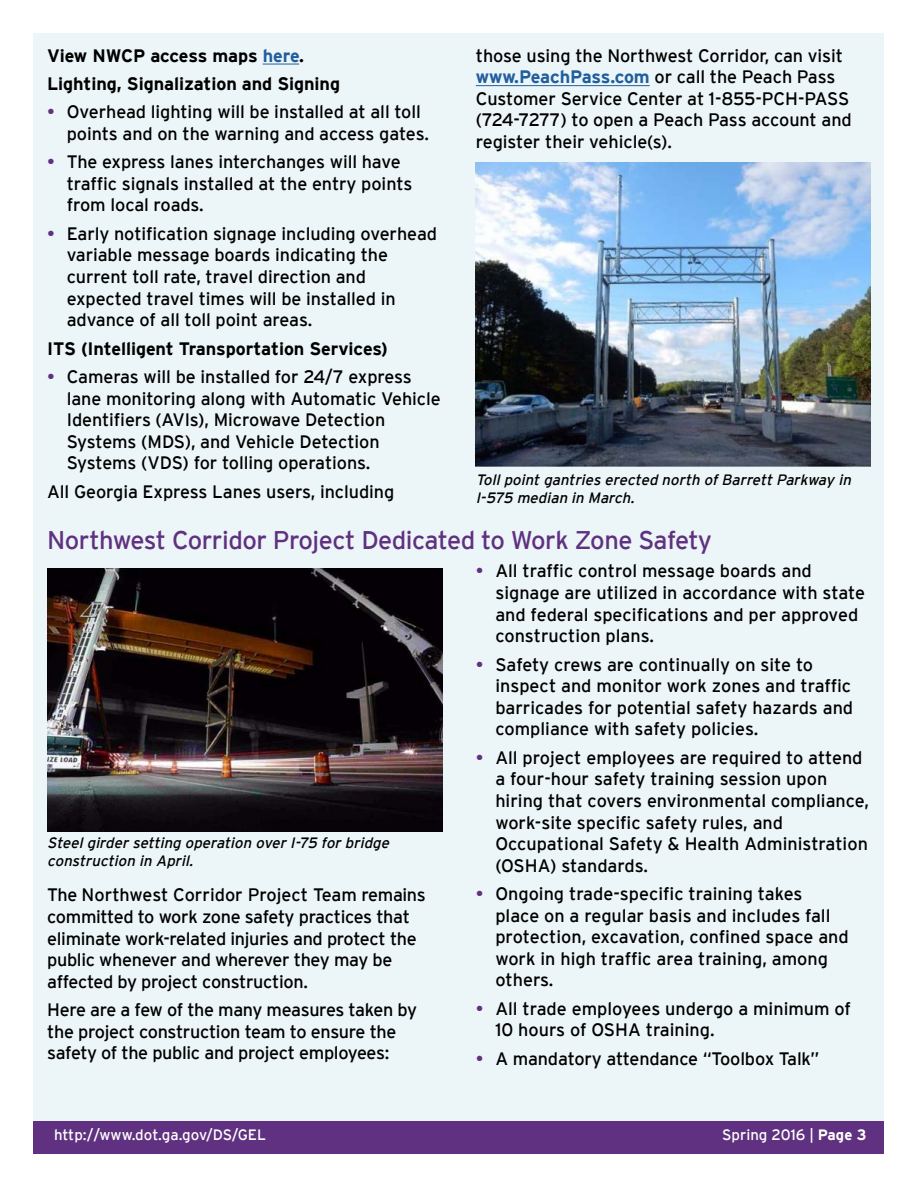
<style>
.page{position:relative;width:918px;height:1188px;background:#fff}
.page>*{position:absolute;margin:0;border:0;box-sizing:border-box;transform-origin:0 0}
.t1{font:25.5px "Interstate";letter-spacing:-.02em;color:#5f3180}
.t2{font:18px/21.6px "Interstate";letter-spacing:-.005em;color:#000}
.t3{font:700 18px/28.3px "Interstate";letter-spacing:-.005em;color:#000}
.t4{font:italic 15px/18px "Interstate";color:#000}
.t5{font:15px "Interstate";color:#fff}
.s1{color:#215e9e}
.s2{color:#5f3180}
.s3{font-weight:700;color:#215e9e}
.s4{font-weight:700}
</style>
<div class="page">
<div style="left:34px;top:34px;width:850px;height:1092px;background:#ecf6f8"></div>
<div style="left:34px;top:1121px;width:850px;height:33px;background:#5f3180"></div>
<hr style="left:263px;top:64px;width:36px;height:1px;background:#215e9e">
<hr style="left:476px;top:85px;width:174px;height:1px;background:#215e9e">
<img style="left:476px;top:162px;width:395px;height:305px">
<img style="left:47px;top:568px;width:395px;height:263px">
<p class="t3" style="left:47px;top:41px;width:294px">View NWCP access maps <span class="s1">here</span>.<br>Lighting, Signalization and Signing</p>
<p class="t2" style="left:67px;top:101px;width:364px;text-indent:-19px"><span class="s2">•</span> Overhead lighting will be installed at all toll points and on the warning and access gates.</p>
<p class="t2" style="left:67px;top:151px;width:347px;text-indent:-19px"><span class="s2">•</span> The express lanes interchanges will have traffic signals installed at the entry points from local roads.</p>
<p class="t2" style="left:67px;top:223px;width:372px;text-indent:-19px"><span class="s2">•</span> Early notification signage including overhead variable message boards indicating the current toll rate, travel direction and expected travel times will be installed in advance of all toll point areas.</p>
<p class="t3" style="left:47px;top:334px;width:342px">ITS (Intelligent Transportation Services)</p>
<p class="t2" style="left:67px;top:366px;width:376px;text-indent:-19px"><span class="s2">•</span> Cameras will be installed for 24/7 express lane monitoring along with Automatic Vehicle Identifiers (AVIs), Microwave Detection Systems (MDS), and Vehicle Detection Systems (VDS) for tolling operations.</p>
<p class="t2" style="left:47px;top:480px;width:349px">All Georgia Express Lanes users, including</p>
<p class="t2" style="left:476px;top:44px;width:377px">those using the Northwest Corridor, can visit <span class="s3">www.PeachPass.com</span> or call the Peach Pass Customer Service Center at 1-855-PCH-PASS (724-7277) to open a Peach Pass account and register their vehicle(s).</p>
<p class="t4" style="left:476px;top:471px;width:380px">Tollpointgantries erected north ofBarrettParkway in<br>I-575 median in March.</p>
<h1 class="t1" style="left:47px;top:526px;width:666px">Northwest Corridor Project Dedicated to Work Zone Safety</h1>
<p class="t4" style="left:47px;top:833px;width:347px">Steelgirdersetting operation overI-75 forbridge construction in April.</p>
<p class="t2" style="left:47px;top:884px;width:380px">The Northwest Corridor Project Team remains committed to work zone safety practices that eliminate work-related injuries and protect the public whenever and wherever they may be affected by project construction.</p>
<p class="t2" style="left:47px;top:999px;width:371px">Here are a few of the many measures taken by the project construction team to ensure the safety of the public and project employees:</p>
<p class="t2" style="left:495px;top:560px;width:371px;text-indent:-19px"><span class="s2">•</span> All traffic control message boards and signage are utilized in accordance with state and federal specifications and per approved construction plans.</p>
<p class="t2" style="left:495px;top:653px;width:359px;text-indent:-19px"><span class="s2">•</span> Safety crews are continually on site to inspect and monitor work zones and traffic barricades for potential safety hazards and compliance with safety policies.</p>
<p class="t2" style="left:495px;top:746px;width:375px;text-indent:-19px"><span class="s2">•</span> All project employees are required to attend a four-hour safety training session upon hiring that covers environmental compliance, work-site specific safety rules, and Occupational Safety &amp; Health Administration (OSHA) standards.</p>
<p class="t2" style="left:495px;top:883px;width:355px;text-indent:-19px"><span class="s2">•</span> Ongoing trade-specific training takes place on a regular basis and includes fall protection, excavation, confined space and work in high traffic area training, among others.</p>
<p class="t2" style="left:495px;top:998px;width:357px;text-indent:-19px"><span class="s2">•</span> All trade employees undergo a minimum of<br>10 hours of OSHA training.</p>
<p class="t2" style="left:476px;top:1047px;width:345px"><span class="s2">•</span> A mandatory attendance “Toolbox Talk”</p>
<p class="t5" style="left:54px;top:1126px;width:214px">http://www.dot.ga.gov/DS/GEL</p>
<p class="t5" style="left:722px;top:1126px;width:146px">Spring 2016 | <span class="s4">Page 3</span></p>
</div>
